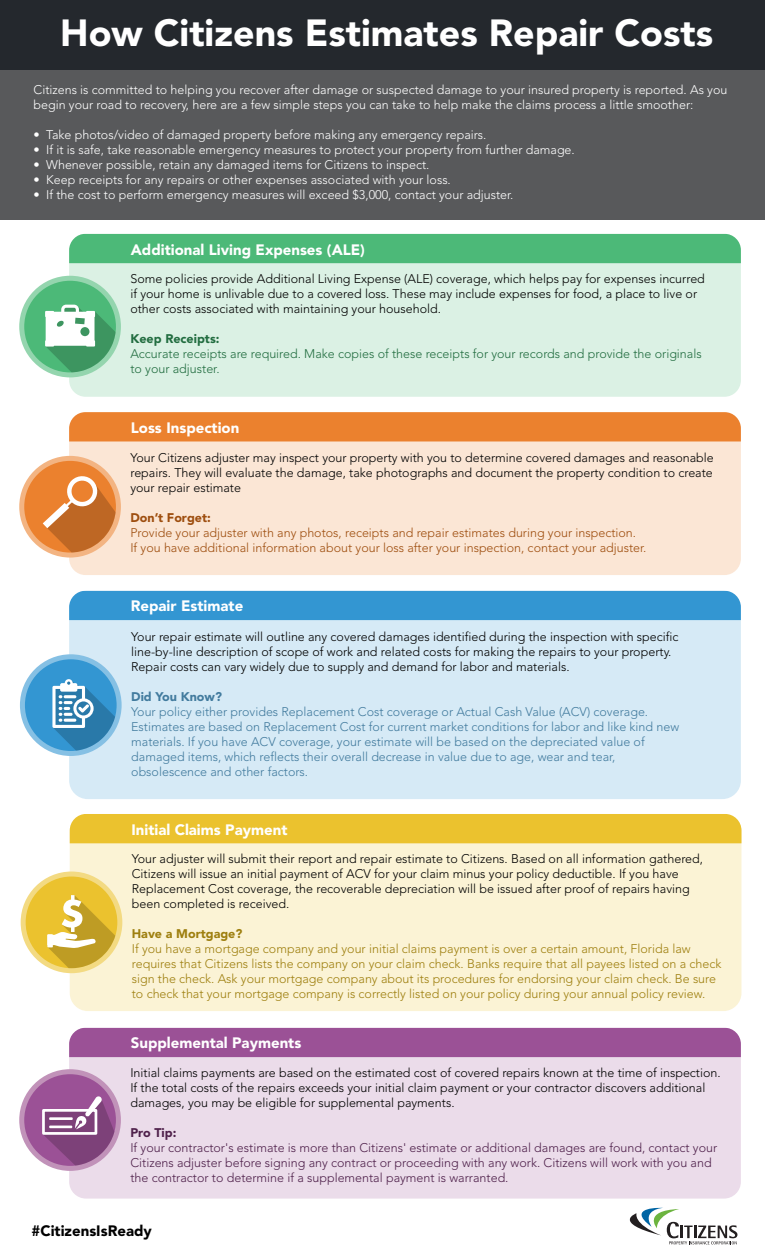
<style>
.page{position:relative;width:765px;height:1260px;background:#fff}
.page>*{position:absolute;margin:0;border:0;box-sizing:border-box;transform-origin:0 0}
.t1{font:900 37.5px "Avenir";color:#fff}
.t2{font:900 15px "Avenir";color:#fff}
.t3{font:900 15px "Avenir";color:#000}
.t4{font:300 12.5px/15px "Avenir";color:#000}
.t5{font:300 12.5px/15px "Avenir";color:#fff}
.t6{font:300 12.5px/15px "Avenir";color:#9e7f0f}
.t7{font:300 12.5px/15px "Avenir";color:#427b9e}
.t8{font:300 12.5px/15px "Avenir";color:#4f214b}
.t9{font:300 12.5px/15px "Avenir";color:#9e4e0f}
.t10{font:300 12.5px/15px "Avenir";color:#226d40}
.t11{font:900 12.5px "Avenir";color:#9e7f0f}
.t12{font:900 12.5px "Avenir";color:#226d40}
.t13{font:900 12.5px "Avenir";color:#9e4e0f}
.t14{font:900 12.5px "Avenir";color:#427b9e}
.t15{font:900 12.5px "Avenir";color:#4f214b}
</style>
<div class="page">
<div style="left:69px;top:1028px;width:672px;height:171px;background:#ebdcea;border-radius:17px"></div>
<div style="left:69px;top:1028px;width:672px;height:29px;background:#9b5196"></div>
<svg style="left:19px;top:1069px;width:102px;height:102px"></svg>
<hr style="left:49px;top:1126px;width:23px;height:2px;background:#fff">
<div style="left:70px;top:814px;width:671px;height:197px;background:#fbf3d5;border-radius:18px"></div>
<div style="left:69px;top:591px;width:672px;height:208px;background:#d6eaf6;border-radius:19px"></div>
<div style="left:0;top:0;width:765px;height:83px;background:#24282d"></div>
<div style="left:0;top:70px;width:765px;height:149px;background:#58595b"></div>
<div style="left:69px;top:234px;width:672px;height:163px;background:#dbf1e4;border-radius:16px"></div>
<div style="left:69px;top:234px;width:672px;height:29px;background:#4cb978"></div>
<div style="left:69px;top:412px;width:672px;height:163px;background:#fbe6d5;border-radius:16px"></div>
<div style="left:69px;top:412px;width:672px;height:29px;background:#eb812e"></div>
<div style="left:69px;top:591px;width:672px;height:29px;background:#3396d2"></div>
<div style="left:70px;top:814px;width:671px;height:29px;background:#ebc22e"></div>
<svg style="left:20px;top:654px;width:102px;height:102px"></svg>
<svg style="left:21px;top:872px;width:101px;height:101px"></svg>
<svg style="left:19px;top:276px;width:102px;height:101px"></svg>
<svg style="left:19px;top:456px;width:102px;height:102px"></svg>
<svg style="left:630px;top:1208px;width:107px;height:36px"></svg>
<h1 class="t1" style="left:60px;top:11px;width:655px">How Citizens Estimates Repair Costs</h1>
<p class="t5" style="left:34px;top:82px;width:695px">Citizens is committed to helping you recover after damage or suspected damage to your insured property is reported. As you begin your road to recovery, here are a few simple steps you can take to help make the claims process a little smoother:</p>
<p class="t5" style="left:34px;top:127px;width:455px">• Take photos/video of damaged property before making any emergency repairs.</p>
<p class="t5" style="left:34px;top:142px;width:543px">• If it is safe, take reasonable emergency measures to protect your property from further damage.</p>
<p class="t5" style="left:34px;top:157px;width:398px">• Whenever possible, retain any damaged items for Citizens to inspect.</p>
<p class="t5" style="left:34px;top:172px;width:419px">• Keep receipts for any repairs or other expenses associated with your loss.</p>
<p class="t5" style="left:34px;top:187px;width:481px">• If the cost to perform emergency measures will exceed $3,000, contact your adjuster.</p>
<p class="t2" style="left:131px;top:241px;width:236px">Additional Living Expenses (ALE)</p>
<p class="t4" style="left:130px;top:271px;width:576px">Some policies provide Additional Living Expense (ALE) coverage, which helps pay for expenses incurred if your home is unlivable due to a covered loss. These may include expenses for food, a place to live or other costs associated with maintaining your household.</p>
<p class="t12" style="left:130px;top:331px;width:91px">Keep Receipts:</p>
<p class="t10" style="left:130px;top:346px;width:573px">Accurate receipts are required. Make copies of these receipts for your records and provide the originals to your adjuster.</p>
<p class="t2" style="left:131px;top:418px;width:110px">Loss Inspection</p>
<p class="t4" style="left:130px;top:451px;width:585px;text-align:justify">Your Citizens adjuster may inspect your property with you to determine covered damages and reasonable repairs. They will evaluate the damage, take photographs and document the property condition to create your repair estimate</p>
<p class="t13" style="left:130px;top:510px;width:82px">Don’t Forget:</p>
<p class="t9" style="left:130px;top:526px;width:518px">Provide your adjuster with any photos, receipts and repair estimates during your inspection.<br>If you have additional information about your loss after your inspection, contact your adjuster.</p>
<p class="t2" style="left:131px;top:596px;width:114px">Repair Estimate</p>
<p class="t4" style="left:131px;top:629px;width:549px">Your repair estimate will outline any covered damages identified during the inspection with specific line-by-line description of scope of work and related costs for making the repairs to your property.<br>Repair costs can vary widely due to supply and demand for labor and materials.</p>
<p class="t14" style="left:131px;top:689px;width:92px">Did You Know?</p>
<p class="t7" style="left:131px;top:704px;width:549px">Your policy either provides Replacement Cost coverage or Actual Cash Value (ACV) coverage.<br>Estimates are based on Replacement Cost for current market conditions for labor and like kind new materials. If you have ACV coverage, your estimate will be based on the depreciated value of damaged items, which reflects their overall decrease in value due to age, wear and tear, obsolescence and other factors.</p>
<p class="t2" style="left:131px;top:820px;width:158px">Initial Claims Payment</p>
<p class="t4" style="left:132px;top:851px;width:573px">Your adjuster will submit their report and repair estimate to Citizens. Based on all information gathered, Citizens will issue an initial payment of ACV for your claim minus your policy deductible. If you have Replacement Cost coverage, the recoverable depreciation will be issued after proof of repairs having been completed is received.</p>
<p class="t11" style="left:132px;top:926px;width:112px">Have a Mortgage?</p>
<p class="t6" style="left:132px;top:941px;width:591px">If you have a mortgage company and your initial claims payment is over a certain amount, Florida law requires that Citizens lists the company on your claim check. Banks require that all payees listed on a check sign the check. Ask your mortgage company about its procedures for endorsing your claim check. Be sure to check that your mortgage company is correctly listed on your policy during your annual policy review.</p>
<p class="t2" style="left:131px;top:1034px;width:172px">Supplemental Payments</p>
<p class="t4" style="left:130px;top:1065px;width:592px">Initial claims payments are based on the estimated cost of covered repairs known at the time of inspection.<br>If the total costs of the repairs exceeds your initial claim payment or your contractor discovers additional damages, you may be eligible for supplemental payments.</p>
<p class="t15" style="left:130px;top:1125px;width:48px">Pro Tip:</p>
<p class="t8" style="left:130px;top:1140px;width:588px">If your contractor's estimate is more than Citizens' estimate or additional damages are found, contact your<br>Citizens adjuster before signing any contract or proceeding with any work. Citizens will work with you and the contractor to determine if a supplemental payment is warranted.</p>
<p class="t3" style="left:32px;top:1221px;width:122px">#CitizensIsReady</p>
</div>
